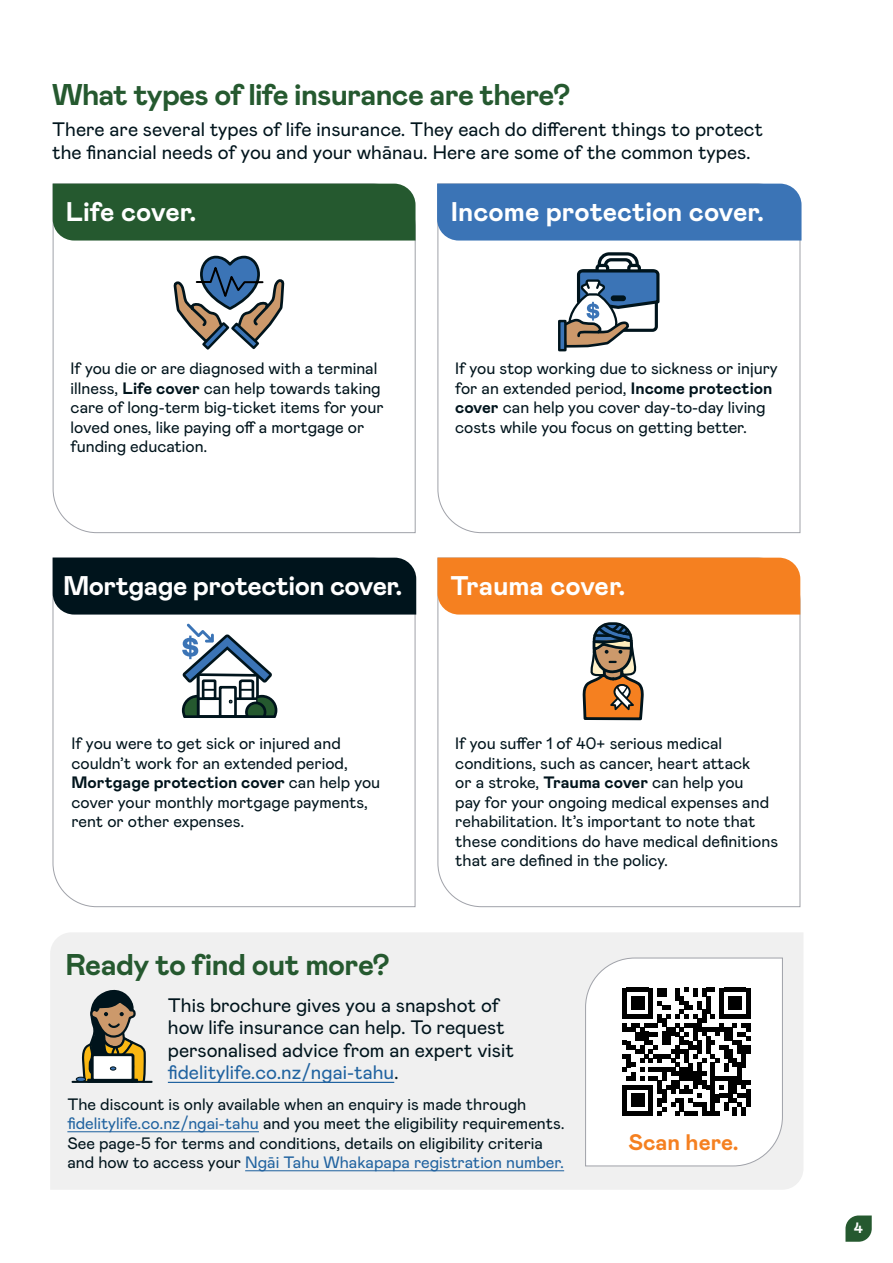
<style>
.page{position:relative;width:893px;height:1263px;background:#fff}
.page>*{position:absolute;margin:0;border:0;box-sizing:border-box;transform-origin:0 0}
.t1{font:700 30px "Mabry Pro";letter-spacing:-.025em;color:#25592f}
.t2{font:700 27px "Mabry Pro";color:#fff}
.t3{font:700 27px "Mabry Pro";letter-spacing:-.02em;color:#fff}
.t4{font:700 22.5px "Mabry Pro";color:#f58020}
.t5{font:19.5px/22.5px "Mabry Pro";color:#00141c}
.t6{font:16.5px/19.5px "Mabry Pro";color:#00141c}
.t7{font:700 15px "Mabry Pro";color:#fff}
.s1{font-weight:700}
.s2{color:#2163a0}
</style>
<div class="page">
<div style="left:50px;top:933px;width:753px;height:257px;background:#f0f0f0"></div>
<svg style="left:437px;top:183px;width:364px;height:350px"></svg>
<svg style="left:52px;top:183px;width:364px;height:350px"></svg>
<svg style="left:52px;top:557px;width:364px;height:350px"></svg>
<svg style="left:845px;top:1215px;width:27px;height:27px"></svg>
<hr style="left:168px;top:1082px;width:226px;height:1px;background:#2163a0">
<hr style="left:73px;top:1081px;width:79px;height:2px;background:#00141c">
<hr style="left:76px;top:1077px;width:10px;height:4px;background:#3b74b6;border-radius:50%">
<div style="left:76px;top:1077px;width:10px;height:5px;border:1px solid #00141c;border-radius:50%"></div>
<svg style="left:81px;top:987px;width:64px;height:97px"></svg>
<svg style="left:173px;top:255px;width:112px;height:96px"></svg>
<div style="left:53px;top:184px;width:362px;height:57px;background:#25592f"></div>
<div style="left:437px;top:184px;width:364px;height:57px;background:#3b74b6"></div>
<div style="left:53px;top:558px;width:363px;height:56px;background:#00141c"></div>
<svg style="left:563px;top:252px;width:97px;height:100px"></svg>
<div style="left:559px;top:321px;width:6px;height:29px;background:#3b74b6"></div>
<div style="left:558px;top:320px;width:9px;height:31px;border:2px solid #00141c"></div>
<div style="left:611px;top:295px;width:15px;height:6px;background:#00141c;border-radius:3px"></div>
<svg style="left:437px;top:557px;width:364px;height:350px"></svg>
<div style="left:437px;top:558px;width:363px;height:56px;background:#f58020"></div>
<svg style="left:582px;top:622px;width:62px;height:99px"></svg>
<hr style="left:67px;top:1131px;width:192px;height:1px;background:#2163a0">
<hr style="left:245px;top:1170px;width:319px;height:1px;background:#2163a0">
<svg style="left:585px;top:957px;width:198px;height:210px"></svg>
<hr style="left:746px;top:1089px;width:4px;height:18px;background:#000">
<svg style="left:182px;top:624px;width:95px;height:94px"></svg>
<hr style="left:183px;top:715px;width:93px;height:3px;background:#00141c">
<h1 class="t1" style="left:52px;top:73px;width:520px">What types of life insurance are there?</h1>
<p class="t5" style="left:52px;top:117px;width:713px">There are several types of life insurance. They each do different things to protect the financial needs of you and your whānau. Here are some of the common types.</p>
<h2 class="t2" style="left:66px;top:192px;width:132px">Life cover.</h2>
<h2 class="t2" style="left:451px;top:192px;width:315px">Income protection cover.</h2>
<p class="t6" style="left:71px;top:358px;width:315px">If you die or are diagnosed with a terminal illness, <span class="s1">Life cover</span> can help towards taking care of long-term big-ticket items for your loved ones, like paying off a mortgage or funding education.</p>
<p class="t6" style="left:455px;top:358px;width:324px">If you stop working due to sickness or injury for an extended period, <span class="s1">Income protection cover</span> can help you cover day-to-day living costs while you focus on getting better.</p>
<h2 class="t3" style="left:63px;top:566px;width:341px">Mortgage protection cover.</h2>
<h2 class="t2" style="left:450px;top:566px;width:177px">Trauma cover.</h2>
<p class="t6" style="left:72px;top:733px;width:310px">If you were to get sick or injured and couldn’t work for an extended period, <span class="s1">Mortgage protection cover</span> can help you cover your monthly mortgage payments, rent or other expenses.</p>
<p class="t6" style="left:455px;top:733px;width:324px">If you suffer 1 of 40+ serious medical conditions, such as cancer, heart attack<br>or a stroke, <span class="s1">Trauma cover</span> can help you<br>pay for your ongoing medical expenses and rehabilitation. It’s important to note that these conditions do have medical definitions that are defined in the policy.</p>
<h1 class="t1" style="left:66px;top:943px;width:326px">Ready to find out more?</h1>
<p class="t5" style="left:168px;top:993px;width:348px">This brochure gives you a snapshot of how life insurance can help. To request personalised advice from an expert visit <span class="s2">fidelitylife.co.nz/ngai-tahu</span>.</p>
<p class="t6" style="left:67px;top:1093px;width:499px">The discount is only available when an enquiry is made through <span class="s2">fidelitylife.co.nz/ngai-tahu</span> and you meet the eligibility requirements.<br>See page-5 for terms and conditions, details on eligibility criteria and how to access your <span class="s2">Ngāi Tahu Whakapapa registration number.</span></p>
<h3 class="t4" style="left:628px;top:1126px;width:112px">Scan here.</h3>
<p class="t7" style="left:854px;top:1217px;width:11px">4</p>
</div>
